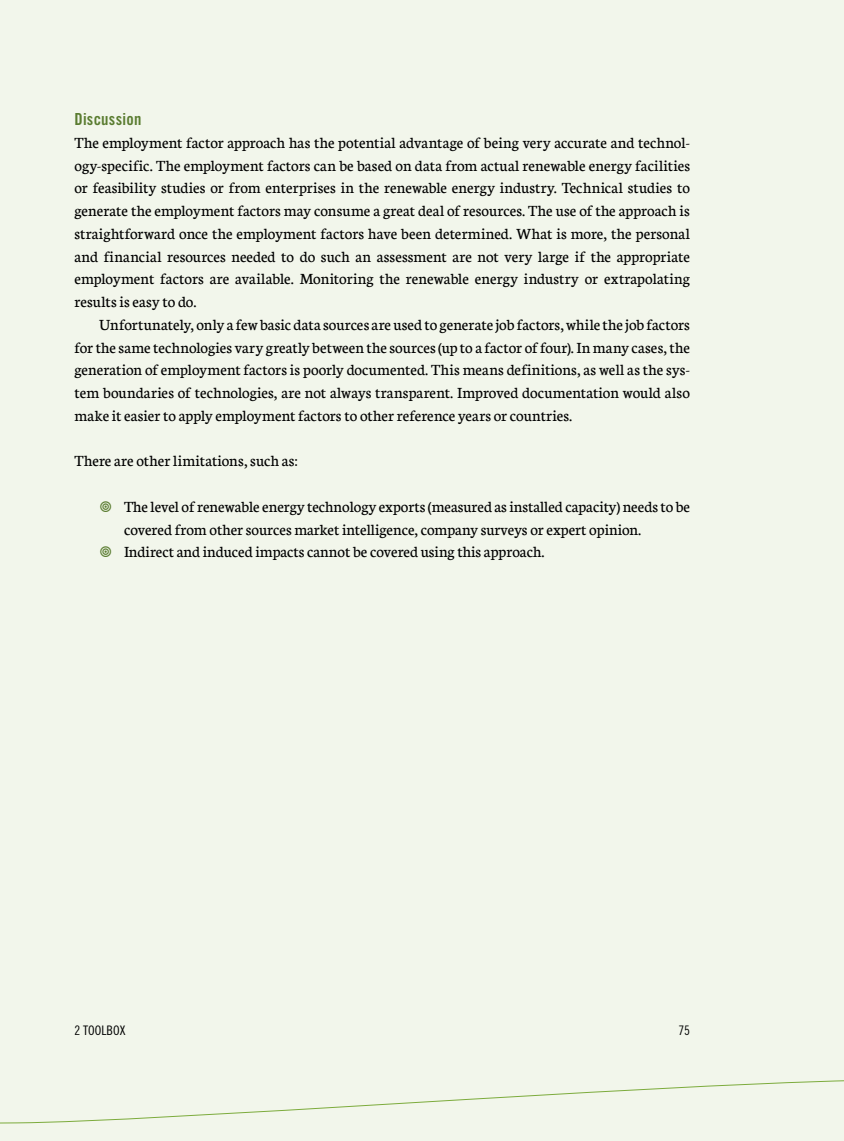
<style>
.page{position:relative;width:844px;height:1141px;background:#fff}
.page>*{position:absolute;margin:0;border:0;box-sizing:border-box;transform-origin:0 0}
._4_Copy{font:16.62px/22.8px "Neuton";color:#000;text-align:justify}
._5_copy_indent{font:16.62px/22.8px "Neuton";color:#000;text-align:justify}
._3_SL{font:16.62px "Trade Gothic LT Std Bd Cn 20";letter-spacing:.015em;color:#5a7c30}
.t1{font:13.12px "Trade Gothic LT Std Cn 18";color:#000}
</style>
<div class="page">
<div style="left:0;top:0;width:843px;height:1141px;background:#f2f6eb"></div>
<svg style="left:0;top:1080px;width:843px;height:44px"></svg>
<p class="_3_SL" style="left:74px;top:109px;width:68px">Discussion</p>
<p class="_4_Copy" style="left:74px;top:131px;width:617px">The employment factor approach has the potential advantage of being very accurate and technol&shy;ogy-specific. The employment factors can be based on data from actual renewable energy facilities or feasibility studies or from enterprises in the renewable energy industry. Technical studies to generate the employment factors may consume a great deal of resources. The use of the approach is straightforward once the employment factors have been determined. What is more, the personal and financial resources needed to do such an assessment are not very large if the appropriate employment factors are available. Monitoring the renewable energy industry or extrapolating results is easy to do.</p>
<p class="_5_copy_indent" style="left:74px;top:313px;width:617px;text-indent:25px">Unfortunately, only a few basic data sources are used to generate job factors, while the job factors for the same technologies vary greatly between the sources (up to a factor of four). In many cases, the generation of employment factors is poorly documented. This means definitions, as well as the sys&shy;tem boundaries of technologies, are not always transparent. Improved documentation would also make it easier to apply employment factors to other reference years or countries.</p>
<p class="_4_Copy" style="left:74px;top:450px;width:225px">There are other limitations, such as:</p>
<p class="_4_Copy" style="left:124px;top:495px;width:567px">The level of renewable energy technology exports (measured as installed capacity) needs to be covered from other sources market intelligence, company surveys or expert opinion.</p>
<p class="_4_Copy" style="left:124px;top:541px;width:422px">Indirect and induced impacts cannot be covered using this approach.</p>
<p class="t1" style="left:74px;top:1023px;width:53px">2 TOOLBOX</p>
<p class="t1" style="left:678px;top:1023px;width:13px">75</p>
</div>
